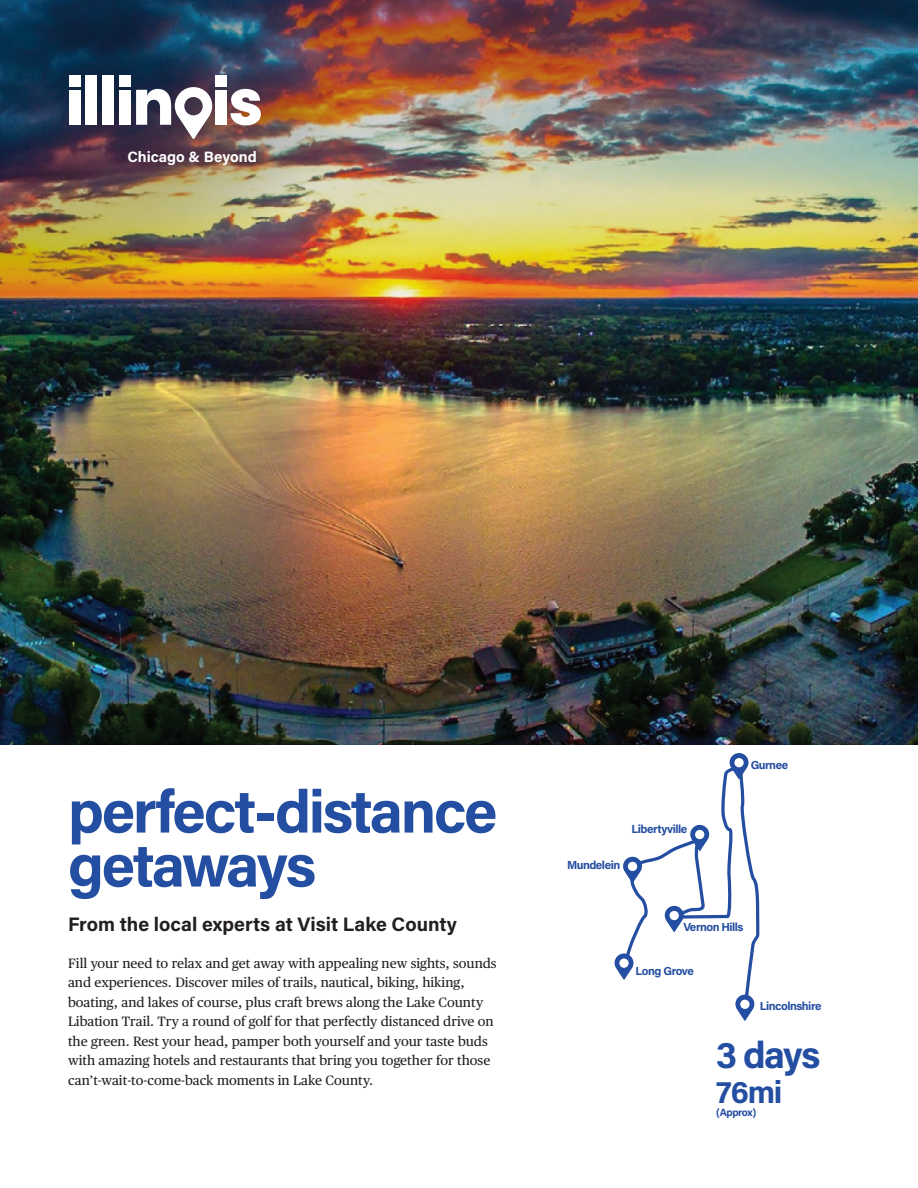
<style>
.page{position:relative;width:918px;height:1188px;background:#fff}
.page>*{position:absolute;margin:0;border:0;box-sizing:border-box;transform-origin:0 0}
.t1{font:700 60px/54px "Acumin Pro";letter-spacing:-.04em;color:#244ea1}
.t2{font:700 37.5px "Acumin Pro";color:#244ea1}
.t3{font:700 31.5px "Acumin Pro";color:#244ea1}
.t4{font:700 19.5px "Acumin Pro";color:#231f20}
.t5{font:700 15px "Acumin Pro";color:#fff}
.t6{font:13.5px/19.5px "Publico Text";color:#231f20}
.t7{font:700 11.7px "Acumin Pro";letter-spacing:-.04em;color:#244ea1}
.t8{font:700 10.5px "Acumin Pro";letter-spacing:-.04em;color:#244ea1}
</style>
<div class="page">
<img style="left:0;top:505px;width:918px;height:239px">
<img style="left:0;top:0;width:918px;height:505px">
<svg style="left:615px;top:753px;width:145px;height:268px"></svg>
<img style="left:0;top:0;width:367px;height:336px">
<div style="left:69px;top:90px;width:11px;height:35px;background:#fff"></div>
<div style="left:86px;top:75px;width:11px;height:50px;background:#fff"></div>
<div style="left:103px;top:75px;width:11px;height:50px;background:#fff"></div>
<div style="left:119px;top:90px;width:11px;height:35px;background:#fff"></div>
<div style="left:216px;top:90px;width:11px;height:35px;background:#fff"></div>
<svg style="left:231px;top:89px;width:30px;height:36px"></svg>
<div style="left:69px;top:75px;width:11px;height:11px;background:#fff"></div>
<div style="left:119px;top:75px;width:11px;height:11px;background:#fff"></div>
<div style="left:216px;top:75px;width:11px;height:11px;background:#fff"></div>
<svg style="left:136px;top:87px;width:76px;height:52px"></svg>
<p class="t5" style="left:127px;top:146px;width:131px">Chicago &amp; Beyond</p>
<h1 class="t1" style="left:68px;top:782px;width:431px">perfect-distance getaways</h1>
<h3 class="t4" style="left:68px;top:911px;width:390px">From the local experts at Visit Lake County</h3>
<p class="t6" style="left:68px;top:952px;width:430px">Fill your need to relax and get away with appealing new sights, sounds and experiences. Discover miles of trails, nautical, biking, hiking, boating, and lakes of course, plus craft brews along the Lake County Libation Trail. Try a round of golf for that perfectly distanced drive on the green. Rest your head, pamper both yourself and your taste buds with amazing hotels and restaurants that bring you together for those can’t-wait-to-come-back moments in Lake County.</p>
<p class="t7" style="left:751px;top:756px;width:39px">Gurnee</p>
<p class="t7" style="left:567px;top:857px;width:55px">Mundelein</p>
<p class="t7" style="left:631px;top:821px;width:57px">Libertyville</p>
<p class="t7" style="left:683px;top:919px;width:62px">Vernon Hills</p>
<p class="t7" style="left:636px;top:963px;width:60px">Long Grove</p>
<p class="t7" style="left:760px;top:998px;width:63px">Lincolnshire</p>
<h2 class="t2" style="left:716px;top:1029px;width:106px">3 days</h2>
<h3 class="t3" style="left:716px;top:1070px;width:68px">76mi</h3>
<p class="t8" style="left:716px;top:1104px;width:42px">(Approx)</p>
</div>
